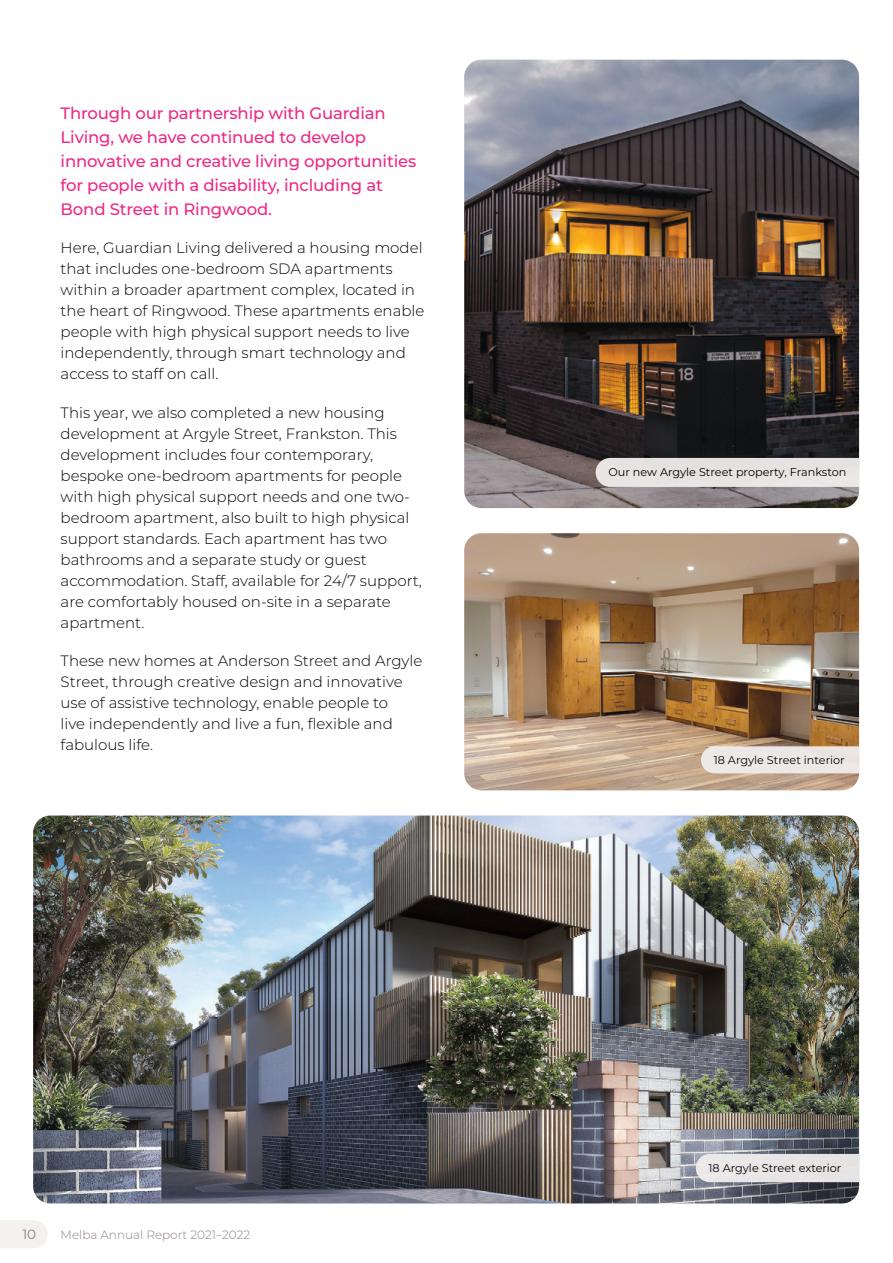
<style>
.page{position:relative;width:893px;height:1263px;background:#fff}
.page>*{position:absolute;margin:0;border:0;box-sizing:border-box;transform-origin:0 0}
.Body_Text{font:500 16.5px/24px "Montserrat";letter-spacing:-.01em;color:#ed2985}
.Body_Text-2{font:300 15px/21px "Montserrat";color:#000}
.t1{font:13.5px "Montserrat";color:#8d817d}
.t2{font:300 12px "Montserrat";color:#8d817d}
.t3{font:11.25px "Montserrat";color:#000}
</style>
<div class="page">
<img style="left:33px;top:815px;width:826px;height:388px">
<img style="left:464px;top:60px;width:395px;height:448px">
<img style="left:464px;top:533px;width:395px;height:257px">
<div style="left:701px;top:746px;width:158px;height:27px;background:#ede8e6"></div>
<div style="left:696px;top:1154px;width:163px;height:28px;background:#e8e5e5"></div>
<div style="left:596px;top:458px;width:263px;height:29px;background:#e6e3e2"></div>
<svg style="left:0;top:1220px;width:48px;height:28px"></svg>
<p class="Body_Text" style="left:61px;top:101px;width:357px">Through our partnership with Guardian Living, we have continued to develop innovative and creative living opportunities for people with a disability, including at Bond Street in Ringwood.</p>
<p class="Body_Text-2" style="left:61px;top:237px;width:365px">Here, Guardian Living delivered a housing model that includes one-bedroom SDA apartments within a broader apartment complex, located in the heart of Ringwood. These apartments enable people with high physical support needs to live independently, through smart technology and access to staff on call.</p>
<p class="Body_Text-2" style="left:61px;top:401px;width:363px">This year, we also completed a new housing development at Argyle Street, Frankston. This development includes four contemporary, bespoke one-bedroom apartments for people with high physical support needs and one two&shy;bedroom apartment, also built to high physical support standards. Each apartment has two bathrooms and a separate study or guest accommodation. Staff, available for 24/7 support, are comfortably housed on-site in a separate apartment.</p>
<p class="Body_Text-2" style="left:61px;top:649px;width:363px">These new homes at Anderson Street and Argyle Street, through creative design and innovative use of assistive technology, enable people to<br>live independently and live a fun, flexible and fabulous life.</p>
<p class="t1" style="left:22px;top:1225px;width:15px">10</p>
<p class="t2" style="left:61px;top:1227px;width:191px">Melba Annual Report 2021–2022</p>
<p class="t3" style="left:608px;top:465px;width:240px">Our new Argyle Street property, Frankston</p>
<p class="t3" style="left:714px;top:752px;width:132px">18 Argyle Street interior</p>
<p class="t3" style="left:708px;top:1160px;width:134px">18 Argyle Street exterior</p>
</div>
